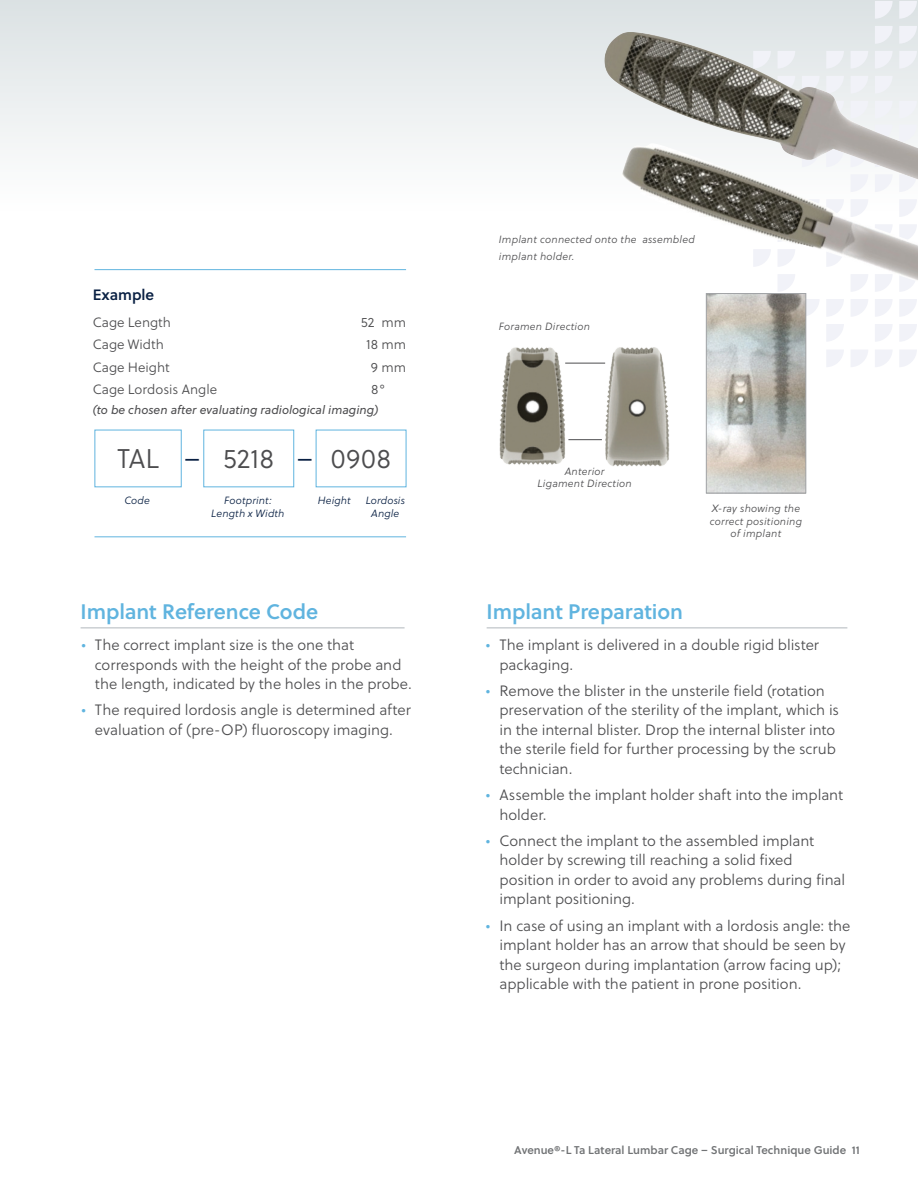
<style>
.page{position:relative;width:918px;height:1188px;background:#fff}
.page>*{position:absolute;margin:0;border:0;box-sizing:border-box;transform-origin:0 0}
.t1{font:27px "Soleil Lt";letter-spacing:.005em;color:#4d4d4f}
.t2{font:21px "Soleil Sb";letter-spacing:-.005em;color:#60b4df}
.t3{font:15px/19.5px "Soleil Lt";color:#4d4d4f}
.t4{font:15px "Soleil Sb";color:#092043}
.t5{font:13.5px "Soleil Lt";color:#4d4d4f}
.t6{font:italic 12px "Soleil";color:#4d4d4f}
.t7{font:11.25px "Soleil Sb";color:#717375}
.t8{font:italic 10.5px/12.6px "Soleil Lt";letter-spacing:.02em;color:#4d4d4f;text-align:center}
.t9{font:italic 10.5px/13.5px "Soleil Lt";letter-spacing:.01em;color:#092043;text-align:center}
.s1{color:#092043}
.s2{color:#60b4df}
</style>
<div class="page">
<div style="left:0;top:0;width:918px;height:454px;background:linear-gradient(to bottom,#e5eaeb,#fff)"></div>
<svg style="left:899px;top:26px;width:18px;height:6px"></svg>
<svg style="left:875px;top:26px;width:18px;height:6px"></svg>
<svg style="left:899px;top:1px;width:18px;height:18px"></svg>
<svg style="left:875px;top:1px;width:18px;height:18px"></svg>
<hr style="left:81px;top:628px;width:324px;height:1px;background:#b1b8bc">
<hr style="left:487px;top:628px;width:360px;height:1px;background:#b1b8bc">
<hr style="left:94px;top:269px;width:312px;height:1px;background:#60b4df">
<hr style="left:94px;top:536px;width:312px;height:1px;background:#60b4df">
<div style="left:203px;top:430px;width:91px;height:57px;background:#fff;border:1px solid #60b4df"></div>
<div style="left:316px;top:430px;width:90px;height:57px;background:#fff;border:1px solid #60b4df"></div>
<div style="left:94px;top:430px;width:88px;height:57px;background:#fff;border:1px solid #60b4df"></div>
<hr style="left:565px;top:363px;width:40px;height:1px;background:#4d4d4f">
<hr style="left:568px;top:439px;width:34px;height:1px;background:#4d4d4f">
<img style="left:622px;top:211px;width:296px;height:167px">
<img style="left:605px;top:32px;width:313px;height:179px">
<img style="left:500px;top:346px;width:71px;height:119px">
<img style="left:600px;top:346px;width:70px;height:120px">
<img style="left:708px;top:295px;width:96px;height:196px">
<div style="left:706px;top:293px;width:100px;height:200px;border:1px solid #a2a4a7"></div>
<p class="t4" style="left:93px;top:285px;width:63px">Example</p>
<p class="t5" style="left:93px;top:314px;width:80px">Cage Length</p>
<p class="t5" style="left:361px;top:314px;width:46px">52 mm</p>
<p class="t5" style="left:93px;top:336px;width:73px">Cage Width</p>
<p class="t5" style="left:366px;top:336px;width:42px">18 mm</p>
<p class="t5" style="left:93px;top:359px;width:79px">Cage Height</p>
<p class="t5" style="left:371px;top:359px;width:37px">9 mm</p>
<p class="t5" style="left:93px;top:382px;width:126px">Cage Lordosis Angle</p>
<p class="t5" style="left:371px;top:382px;width:16px">8°</p>
<p class="t6" style="left:93px;top:401px;width:287px">(to be chosen after evaluating radiological imaging)</p>
<h1 class="t1" style="left:117px;top:443px;width:276px">TAL <span class="s1">–</span> 5218 <span class="s1">–</span> 0908</h1>
<p class="t9" style="left:124px;top:494px;width:27px">Code</p>
<p class="t9" style="left:211px;top:494px;width:75px">Footprint:<br>Length x Width</p>
<p class="t9" style="left:318px;top:494px;width:35px">Height</p>
<p class="t9" style="left:366px;top:494px;width:41px">Lordosis<br>Angle</p>
<p class="t8" style="left:499px;top:232px;width:197px;line-height:16.5px;text-align:left">Implant connected onto the assembled implant holder.</p>
<p class="t8" style="left:499px;top:320px;width:93px">Foramen Direction</p>
<p class="t8" style="left:538px;top:465px;width:96px">Anterior<br>Ligament Direction</p>
<p class="t8" style="left:710px;top:503px;width:94px">X-ray showing the correct positioning of implant</p>
<h2 class="t2" style="left:81px;top:598px;width:239px">Implant Reference Code</h2>
<h2 class="t2" style="left:487px;top:598px;width:198px">Implant Preparation</h2>
<p class="t3" style="left:95px;top:636px;width:318px;text-indent:-14px"><span class="s2">•</span> The correct implant size is the one that corresponds with the height of the probe and the length, indicated by the holes in the probe.</p>
<p class="t3" style="left:81px;top:701px;width:331px;text-align:center"><span class="s2">•</span> The required lordosis angle is determined after evaluation of (pre-OP) fluoroscopy imaging.</p>
<p class="t3" style="left:499px;top:636px;width:321px;text-indent:-14px"><span class="s2">•</span> The implant is delivered in a double rigid blister packaging.</p>
<p class="t3" style="left:499px;top:682px;width:341px;text-indent:-14px"><span class="s2">•</span> Remove the blister in the unsterile field (rotation preservation of the sterility of the implant, which is in the internal blister. Drop the internal blister into the sterile field for further processing by the scrub technician.</p>
<p class="t3" style="left:499px;top:786px;width:345px;text-indent:-14px"><span class="s2">•</span> Assemble the implant holder shaft into the implant holder.</p>
<p class="t3" style="left:499px;top:832px;width:347px;text-indent:-14px"><span class="s2">•</span> Connect the implant to the assembled implant holder by screwing till reaching a solid fixed position in order to avoid any problems during final implant positioning.</p>
<p class="t3" style="left:499px;top:916px;width:352px;text-indent:-14px"><span class="s2">•</span> In case of using an implant with a lordosis angle: the implant holder has an arrow that should be seen by the surgeon during implantation (arrow facing up); applicable with the patient in prone position.</p>
<p class="t7" style="left:514px;top:1143px;width:347px">Avenue®-L Ta Lateral Lumbar Cage – Surgical Technique Guide 11</p>
</div>
